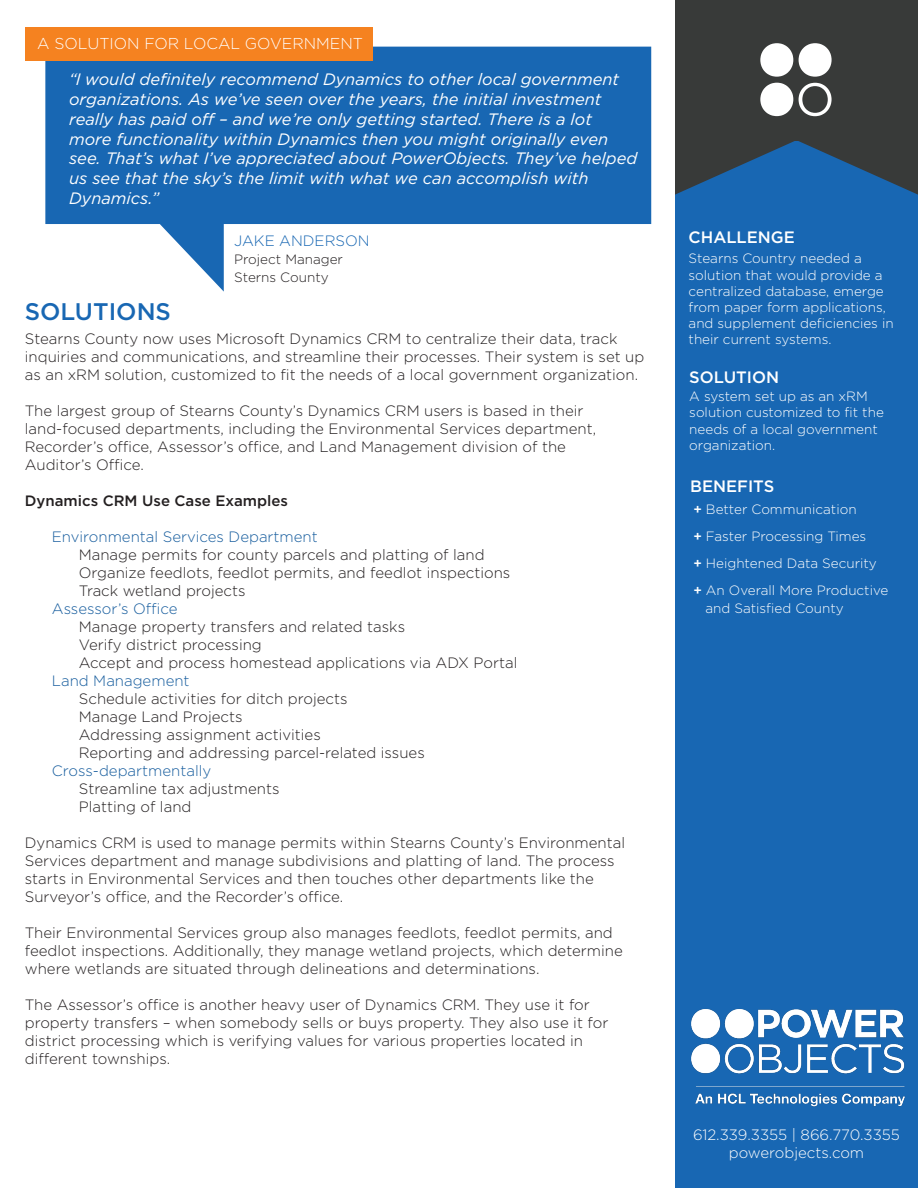
<style>
.page{position:relative;width:918px;height:1188px;background:#fff}
.page>*{position:absolute;margin:0;border:0;box-sizing:border-box;transform-origin:0 0}
.t1{font:500 24px "Gotham";color:#1867b3}
.t2{font:italic 16.5px/19.8px "Gotham";color:#fff}
.t3{font:500 16.5px "Gotham";color:#fff}
.t4{font:300 15.75px "Gotham";color:#fff}
.t5{font:300 15px/18px "Gotham";color:#231f20}
.t6{font:300 15px "Gotham";color:#175d9e}
.t7{font:300 15px "Gotham";color:#fff}
.t8{font:500 15px "Gotham";color:#231f20}
.t9{font:300 15px "Gotham";color:#1867b3}
.t10{font:300 13.5px/16.2px "Gotham";color:#fff}
.t11{font:300 13.5px "Gotham";color:#231f20}
.s1{font-weight:500}
</style>
<div class="page">
<div style="left:675px;top:132px;width:243px;height:1056px;background:#1867b3"></div>
<div style="left:675px;top:0;width:243px;height:140px;background:#383a39"></div>
<svg style="left:675px;top:140px;width:243px;height:55px"></svg>
<svg style="left:45px;top:47px;width:606px;height:245px;fill:#1867b3"></svg>
<div style="left:25px;top:27px;width:348px;height:34px;background:#f58220"></div>
<svg style="left:799px;top:83px;width:33px;height:33px"></svg>
<svg style="left:799px;top:43px;width:33px;height:34px"></svg>
<svg style="left:760px;top:43px;width:33px;height:34px"></svg>
<svg style="left:760px;top:83px;width:33px;height:33px"></svg>
<img style="left:691px;top:1009px;width:214px;height:98px">
<p class="t4" style="left:37px;top:34px;width:327px">A SOLUTION FOR LOCAL GOVERNMENT</p>
<p class="t2" style="left:69px;top:69px;width:552px">“I would definitely recommend Dynamics to other local government organizations. As we’ve seen over the years, the initial investment</p>
<p class="t2" style="left:69px;top:109px;width:570px">really has paid off – and we’re only getting started. There is a lot more functionality within Dynamics then you might originally even see. That’s what I’ve appreciated about PowerObjects. They’ve helped us see that the sky’s the limit with what we can accomplish with Dynamics.”</p>
<p class="t9" style="left:234px;top:232px;width:137px">JAKE ANDERSON</p>
<p class="t11" style="left:234px;top:251px;width:110px">Project Manager</p>
<p class="t11" style="left:234px;top:269px;width:96px">Sterns County</p>
<p class="t1" style="left:25px;top:295px;width:148px">SOLUTIONS</p>
<p class="t5" style="left:25px;top:329px;width:621px">Stearns County now uses Microsoft Dynamics CRM to centralize their data, track inquiries and communications, and streamline their processes. Their system is set up as an xRM solution, customized to fit the needs of a local government organization.</p>
<p class="t5" style="left:25px;top:401px;width:560px">The largest group of Stearns County’s Dynamics CRM users is based in their</p>
<p class="t5" style="left:25px;top:419px;width:573px">land-focused departments, including the Environmental Services department,</p>
<p class="t5" style="left:25px;top:437px;width:543px">Recorder’s office, Assessor’s office, and Land Management division of the</p>
<p class="t5" style="left:25px;top:455px;width:121px">Auditor’s Office.</p>
<p class="t8" style="left:25px;top:491px;width:265px">Dynamics CRM Use Case Examples</p>
<p class="t6" style="left:52px;top:527px;width:267px">Environmental Services Department</p>
<p class="t5" style="left:79px;top:545px;width:407px">Manage permits for county parcels and platting of land</p>
<p class="t5" style="left:79px;top:563px;width:433px">Organize feedlots, feedlot permits, and feedlot inspections</p>
<p class="t5" style="left:79px;top:581px;width:168px">Track wetland projects</p>
<p class="t6" style="left:52px;top:599px;width:127px">Assessor’s Office</p>
<p class="t5" style="left:79px;top:617px;width:328px">Manage property transfers and related tasks</p>
<p class="t5" style="left:79px;top:635px;width:184px">Verify district processing</p>
<p class="t5" style="left:79px;top:653px;width:440px">Accept and process homestead applications via ADX Portal</p>
<p class="t6" style="left:52px;top:671px;width:139px">Land Management</p>
<p class="t5" style="left:79px;top:689px;width:270px">Schedule activities for ditch projects</p>
<p class="t5" style="left:79px;top:707px;width:165px">Manage Land Projects</p>
<p class="t5" style="left:79px;top:725px;width:243px">Addressing assignment activities</p>
<p class="t5" style="left:79px;top:743px;width:347px">Reporting and addressing parcel-related issues</p>
<p class="t6" style="left:52px;top:761px;width:161px">Cross-departmentally</p>
<p class="t5" style="left:79px;top:779px;width:202px">Streamline tax adjustments</p>
<p class="t5" style="left:79px;top:797px;width:114px">Platting of land</p>
<p class="t5" style="left:25px;top:833px;width:602px">Dynamics CRM is used to manage permits within Stearns County’s Environmental<br>Services department and manage subdivisions and platting of land. The process starts in Environmental Services and then touches other departments like the</p>
<p class="t5" style="left:25px;top:887px;width:320px">Surveyor’s office, and the Recorder’s office.</p>
<p class="t5" style="left:25px;top:923px;width:600px">Their Environmental Services group also manages feedlots, feedlot permits, and feedlot inspections. Additionally, they manage wetland projects, which determine where wetlands are situated through delineations and determinations.</p>
<p class="t5" style="left:25px;top:995px;width:567px">The Assessor’s office is another heavy user of Dynamics CRM. They use it for</p>
<p class="t5" style="left:25px;top:1013px;width:585px">property transfers – when somebody sells or buys property. They also use it for</p>
<p class="t5" style="left:25px;top:1031px;width:560px">district processing which is verifying values for various properties located in</p>
<p class="t5" style="left:25px;top:1049px;width:147px">different townships.</p>
<p class="t3" style="left:689px;top:226px;width:108px">CHALLENGE</p>
<p class="t10" style="left:689px;top:250px;width:175px">Stearns Country needed a</p>
<p class="t10" style="left:689px;top:266px;width:207px">solution that would provide a centralized database, emerge from paper form applications, and supplement deficiencies in their current systems.</p>
<p class="t3" style="left:689px;top:367px;width:91px">SOLUTION</p>
<p class="t10" style="left:689px;top:388px;width:180px">A system set up as an xRM</p>
<p class="t10" style="left:689px;top:404px;width:196px">solution customized to fit the needs of a local government</p>
<p class="t10" style="left:689px;top:437px;width:87px">organization.</p>
<p class="t3" style="left:690px;top:475px;width:86px">BENEFITS</p>
<p class="t10" style="left:693px;top:501px;width:165px"><span class="s1">+</span> Better Communication</p>
<p class="t10" style="left:693px;top:528px;width:174px"><span class="s1">+</span> Faster Processing Times</p>
<p class="t10" style="left:693px;top:555px;width:185px"><span class="s1">+</span> Heightened Data Security</p>
<p class="t10" style="left:693px;top:582px;width:197px"><span class="s1">+</span> An Overall More Productive</p>
<p class="t10" style="left:706px;top:600px;width:140px">and Satisfied County</p>
<p class="t7" style="left:693px;top:1126px;width:208px">612.339.3355 | 866.770.3355</p>
<p class="t7" style="left:729px;top:1144px;width:137px">powerobjects.com</p>
</div>
